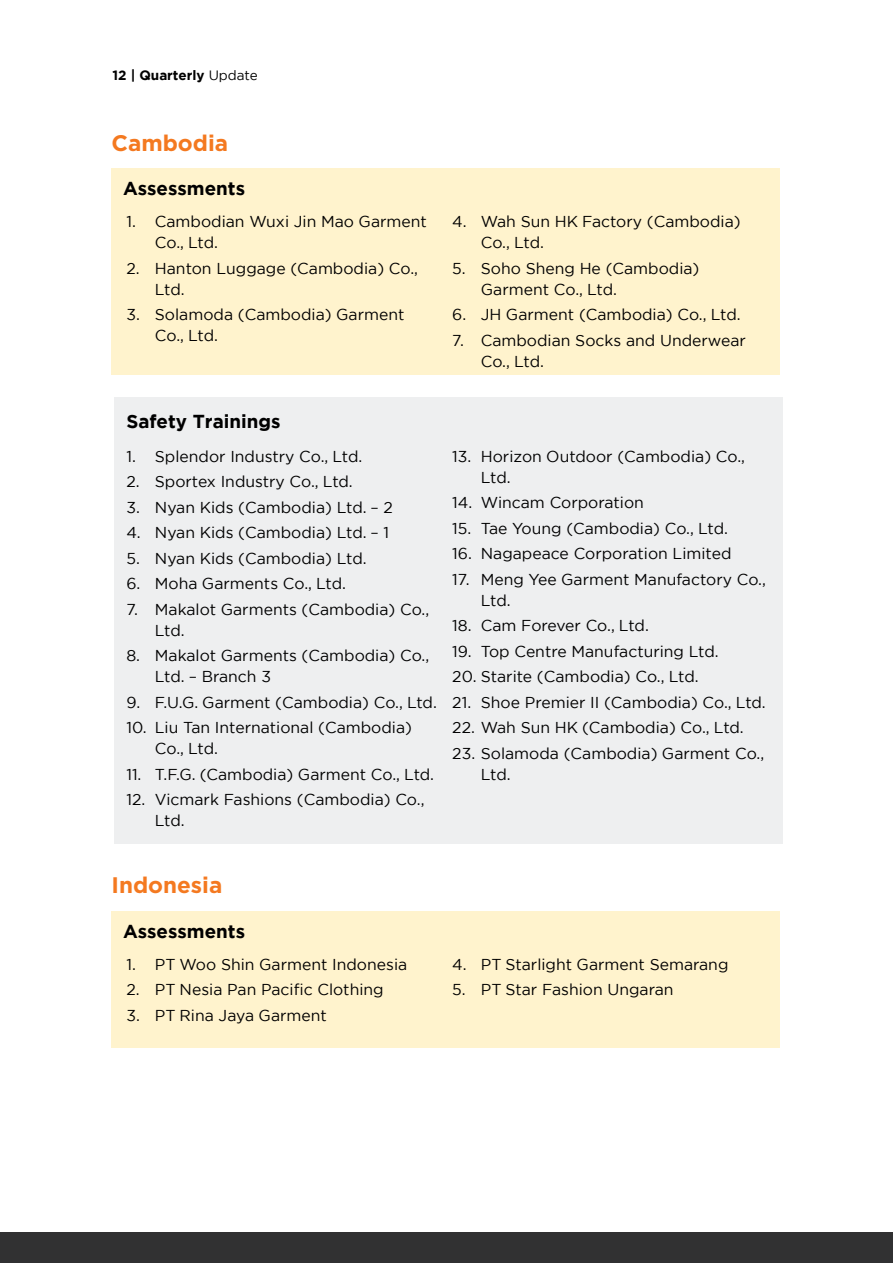
<style>
.page{position:relative;width:893px;height:1263px;background:#fff}
.page>*{position:absolute;margin:0;border:0;box-sizing:border-box;transform-origin:0 0}
.t1{font:700 22.5px "Gotham";color:#f47920}
.t2{font:700 18.75px "Gotham";color:#000}
.t3{font:15.75px/21px "Gotham";color:#000}
.t4{font:700 13.5px "Gotham";color:#000}
.s1{font-weight:400}
</style>
<div class="page">
<div style="left:0;top:1233px;width:893px;height:30px;background:#313132"></div>
<div style="left:114px;top:397px;width:669px;height:447px;background:#eeeff0"></div>
<div style="left:111px;top:169px;width:669px;height:206px;background:#fff3cd"></div>
<div style="left:111px;top:911px;width:669px;height:137px;background:#fff3cd"></div>
<p class="t4" style="left:112px;top:67px;width:147px">12 | Quarterly <span class="s1">Update</span></p>
<h1 class="t1" style="left:111px;top:128px;width:118px">Cambodia</h1>
<p class="t2" style="left:123px;top:178px;width:124px">Assessments</p>
<p class="t3" style="left:155px;top:211px;width:273px;text-indent:-29px">1. Cambodian Wuxi Jin Mao Garment<br>Co., Ltd.</p>
<p class="t3" style="left:155px;top:257px;width:265px;text-indent:-29px">2. Hanton Luggage (Cambodia) Co.,<br>Ltd.</p>
<p class="t3" style="left:155px;top:304px;width:251px;text-indent:-29px">3. Solamoda (Cambodia) Garment<br>Co., Ltd.</p>
<p class="t3" style="left:481px;top:211px;width:261px;text-indent:-29px">4. Wah Sun HK Factory (Cambodia)<br>Co., Ltd.</p>
<p class="t3" style="left:481px;top:257px;width:220px;text-indent:-29px">5. Soho Sheng He (Cambodia)<br>Garment Co., Ltd.</p>
<p class="t3" style="left:452px;top:304px;width:290px">6. JH Garment (Cambodia) Co., Ltd.</p>
<p class="t3" style="left:481px;top:329px;width:267px;text-indent:-29px">7. Cambodian Socks and Underwear<br>Co., Ltd.</p>
<p class="t2" style="left:126px;top:410px;width:156px">Safety Trainings</p>
<p class="t3" style="left:126px;top:445px;width:238px">1. Splendor Industry Co., Ltd.</p>
<p class="t3" style="left:126px;top:471px;width:228px">2. Sportex Industry Co., Ltd.</p>
<p class="t3" style="left:126px;top:496px;width:268px">3. Nyan Kids (Cambodia) Ltd. – 2</p>
<p class="t3" style="left:126px;top:522px;width:264px">4. Nyan Kids (Cambodia) Ltd. – 1</p>
<p class="t3" style="left:126px;top:547px;width:242px">5. Nyan Kids (Cambodia) Ltd.</p>
<p class="t3" style="left:126px;top:573px;width:221px">6. Moha Garments Co., Ltd.</p>
<p class="t3" style="left:155px;top:598px;width:276px;text-indent:-29px">7. Makalot Garments (Cambodia) Co.,<br>Ltd.</p>
<p class="t3" style="left:155px;top:645px;width:276px;text-indent:-29px">8. Makalot Garments (Cambodia) Co.,<br>Ltd. – Branch 3</p>
<p class="t3" style="left:126px;top:691px;width:312px">9. F.U.G. Garment (Cambodia) Co., Ltd.</p>
<p class="t3" style="left:155px;top:717px;width:259px;text-indent:-29px">10. Liu Tan International (Cambodia)<br>Co., Ltd.</p>
<p class="t3" style="left:126px;top:763px;width:309px">11. T.F.G. (Cambodia) Garment Co., Ltd.</p>
<p class="t3" style="left:155px;top:789px;width:271px;text-indent:-29px">12. Vicmark Fashions (Cambodia) Co.,<br>Ltd.</p>
<p class="t3" style="left:481px;top:445px;width:266px;text-indent:-29px">13. Horizon Outdoor (Cambodia) Co.,<br>Ltd.</p>
<p class="t3" style="left:452px;top:492px;width:193px">14. Wincam Corporation</p>
<p class="t3" style="left:452px;top:517px;width:277px">15. Tae Young (Cambodia) Co., Ltd.</p>
<p class="t3" style="left:452px;top:543px;width:281px">16. Nagapeace Corporation Limited</p>
<p class="t3" style="left:481px;top:568px;width:287px;text-indent:-29px">17. Meng Yee Garment Manufactory Co.,<br>Ltd.</p>
<p class="t3" style="left:452px;top:615px;width:198px">18. Cam Forever Co., Ltd.</p>
<p class="t3" style="left:452px;top:640px;width:268px">19. Top Centre Manufacturing Ltd.</p>
<p class="t3" style="left:452px;top:666px;width:248px">20. Starite (Cambodia) Co., Ltd.</p>
<p class="t3" style="left:452px;top:691px;width:315px">21. Shoe Premier II (Cambodia) Co., Ltd.</p>
<p class="t3" style="left:452px;top:717px;width:293px">22. Wah Sun HK (Cambodia) Co., Ltd.</p>
<p class="t3" style="left:481px;top:742px;width:285px;text-indent:-29px">23. Solamoda (Cambodia) Garment Co.,<br>Ltd.</p>
<h1 class="t1" style="left:111px;top:870px;width:112px">Indonesia</h1>
<p class="t2" style="left:123px;top:920px;width:124px">Assessments</p>
<p class="t3" style="left:126px;top:953px;width:282px">1. PT Woo Shin Garment Indonesia</p>
<p class="t3" style="left:126px;top:978px;width:259px">2. PT Nesia Pan Pacific Clothing</p>
<p class="t3" style="left:126px;top:1004px;width:202px">3. PT Rina Jaya Garment</p>
<p class="t3" style="left:452px;top:953px;width:278px">4. PT Starlight Garment Semarang</p>
<p class="t3" style="left:452px;top:978px;width:223px">5. PT Star Fashion Ungaran</p>
</div>
